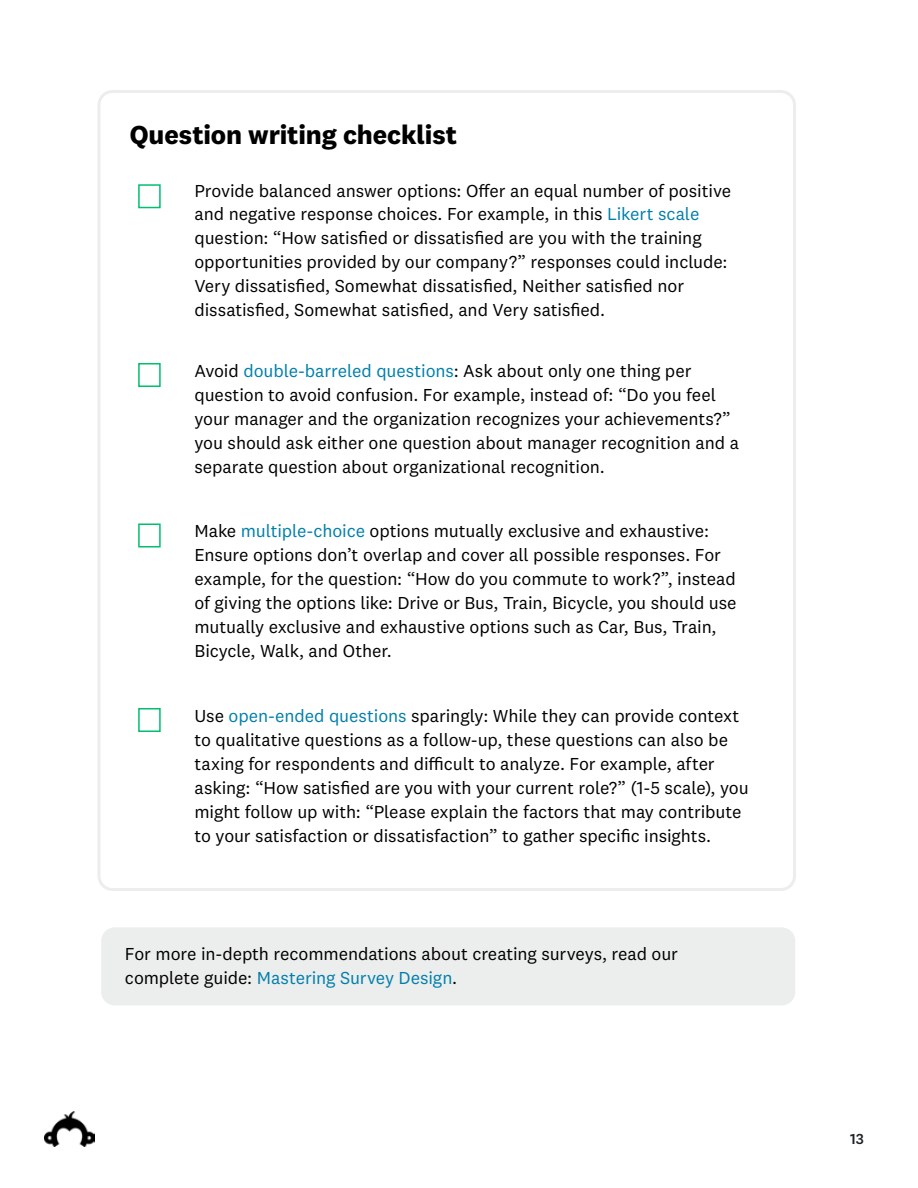
<style>
.page{position:relative;width:918px;height:1188px;background:#fff}
.page>*{position:absolute;margin:0;border:0;box-sizing:border-box;transform-origin:0 0}
.t1{font:700 27px "National 2";letter-spacing:-.005em;color:#000}
.t2{font:18px/24px "National 2";letter-spacing:-.005em;color:#000}
.t3{font:500 15px "National 2";color:#1e2124}
.s1{color:#007fab}
</style>
<div class="page">
<img style="left:45px;top:1112px;width:50px;height:35px">
<div style="left:101px;top:927px;width:694px;height:78px;background:#eceded;border-radius:14px"></div>
<div style="left:98px;top:90px;width:698px;height:801px;border:3px solid #eceded;border-radius:14px"></div>
<div style="left:138px;top:184px;width:23px;height:24px;border:2px solid #00bf6f"></div>
<div style="left:138px;top:363px;width:23px;height:24px;border:2px solid #00bf6f"></div>
<div style="left:138px;top:524px;width:23px;height:24px;border:2px solid #00bf6f"></div>
<div style="left:138px;top:708px;width:23px;height:24px;border:2px solid #00bf6f"></div>
<h1 class="t1" style="left:130px;top:118px;width:329px">Question writing checklist</h1>
<p class="t2" style="left:195px;top:178px;width:538px">Provide balanced answer options: Offer an equal number of positive and negative response choices. For example, in this <span class="s1">Likert scale </span>question: “How satisfied or dissatisfied are you with the training opportunities provided by our company?” responses could include:<br>Very dissatisfied, Somewhat dissatisfied, Neither satisfied nor dissatisfied, Somewhat satisfied, and Very satisfied.</p>
<p class="t2" style="left:195px;top:358px;width:546px">Avoid <span class="s1">double-barreled questions</span>: Ask about only one thing per question to avoid confusion. For example, instead of: “Do you feel your manager and the organization recognizes your achievements?” you should ask either one question about manager recognition and a separate question about organizational recognition.</p>
<p class="t2" style="left:195px;top:519px;width:544px">Make <span class="s1">multiple-choice</span> options mutually exclusive and exhaustive:<br>Ensure options don’t overlap and cover all possible responses. For example, for the question: “How do you commute to work?”, instead of giving the options like: Drive or Bus, Train, Bicycle, you should use mutually exclusive and exhaustive options such as Car, Bus, Train, Bicycle, Walk, and Other.</p>
<p class="t2" style="left:195px;top:703px;width:556px">Use <span class="s1">open-ended questions</span> sparingly: While they can provide context to qualitative questions as a follow-up, these questions can also be taxing for respondents and difficult to analyze. For example, after asking: “How satisfied are you with your current role?” (1-5 scale), you might follow up with: “Please explain the factors that may contribute to your satisfaction or dissatisfaction” to gather specific insights.</p>
<p class="t2" style="left:125px;top:942px;width:555px">For more in-depth recommendations about creating surveys, read our complete guide: <span class="s1">Mastering Survey Design</span>.</p>
<p class="t3" style="left:850px;top:1130px;width:15px">13</p>
</div>
